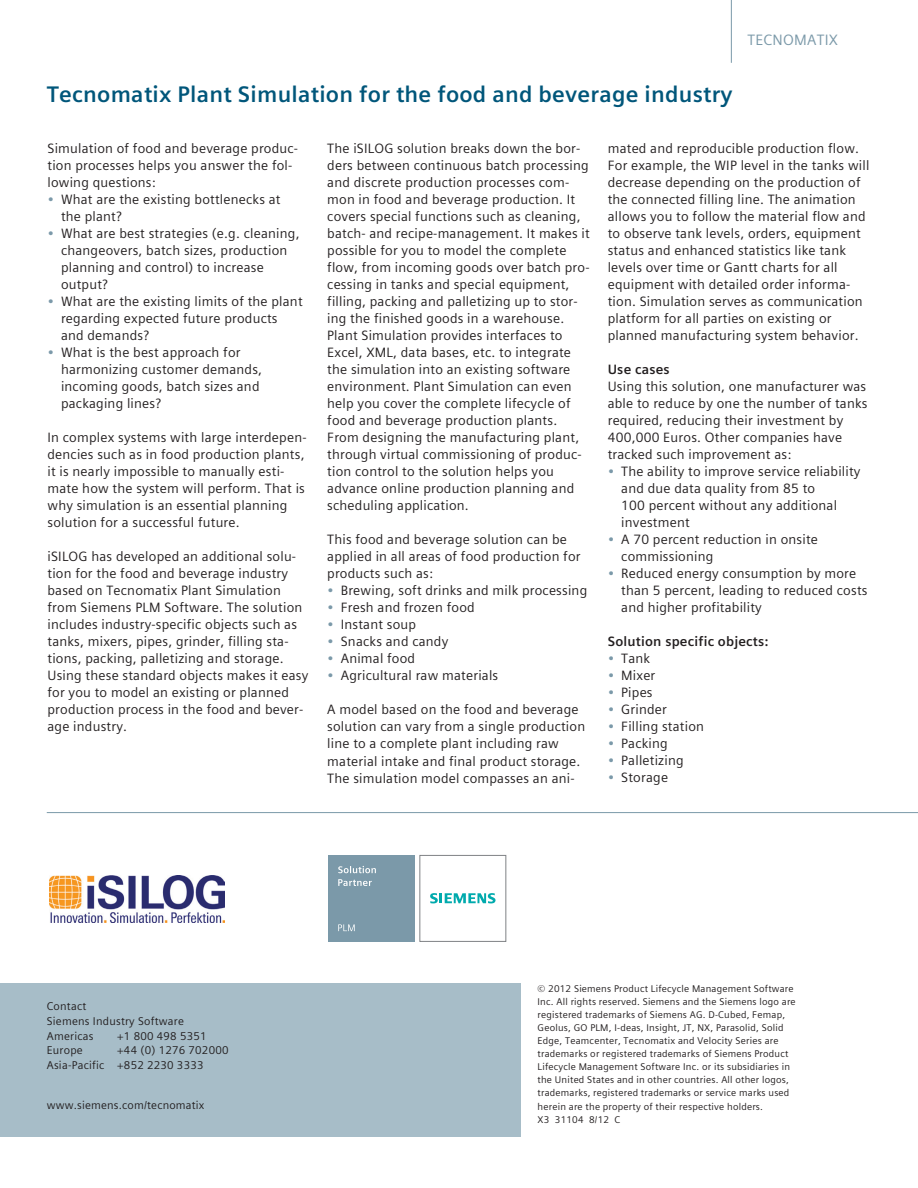
<style>
.page{position:relative;width:918px;height:1188px;background:#fff}
.page>*{position:absolute;margin:0;border:0;box-sizing:border-box;transform-origin:0 0}
.t1{font:700 22.5px "Siemens Sans Global";letter-spacing:.01em;color:#00567a}
.t2{font:15px "Siemens Sans Global";color:#7b99a9}
.t3{font:13.5px/17px "Siemens Sans Global";letter-spacing:.015em;color:#231f20}
.t4{font:700 13.5px "Siemens Sans Global";letter-spacing:.015em;color:#231f20}
.t5{font:11.25px/14.9px "Siemens Sans Global";letter-spacing:.02em;color:#231f20}
.t6{font:9.75px/13px "Siemens Sans Global";letter-spacing:.02em;color:#231f20}
.s1{color:#7b99a9}
</style>
<div class="page">
<hr style="left:731px;top:0;width:1px;height:63px;background:#7b99a9">
<div style="left:0;top:984px;width:521px;height:153px;background:#a7bdc8"></div>
<img style="left:49px;top:876px;width:176px;height:47px">
<div style="left:328px;top:855px;width:86px;height:87px;background:#7b99a9"></div>
<svg style="left:338px;top:866px;width:38px;height:7px"></svg>
<svg style="left:338px;top:879px;width:34px;height:7px"></svg>
<svg style="left:338px;top:924px;width:17px;height:7px"></svg>
<svg style="left:430px;top:893px;width:66px;height:10px"></svg>
<div style="left:419px;top:855px;width:87px;height:87px;border:1px solid #808285"></div>
<hr style="left:47px;top:812px;width:871px;height:1px;background:#7b99a9">
<p class="t2" style="left:748px;top:29px;width:46px">Tecnomatix</p>
<h1 class="t1" style="left:47px;top:77px;width:687px">Tecnomatix Plant Simulation for the food and beverage industry</h1>
<p class="t3" style="left:48px;top:140px;width:252px">Simulation of food and beverage produc&shy;tion processes helps you answer the fol&shy;lowing questions:</p>
<p class="t3" style="left:61px;top:191px;width:221px;text-indent:-14px"><span class="s1">•</span> What are the existing bottlenecks at the plant?</p>
<p class="t3" style="left:61px;top:225px;width:240px;text-indent:-14px"><span class="s1">•</span> What are best strategies (e.g. cleaning, changeovers, batch sizes, production planning and control) to increase output?</p>
<p class="t3" style="left:61px;top:293px;width:243px;text-indent:-14px"><span class="s1">•</span> What are the existing limits of the plant regarding expected future products and demands?</p>
<p class="t3" style="left:61px;top:344px;width:203px;text-indent:-14px"><span class="s1">•</span> What is the best approach for harmonizing customer demands, incoming goods, batch sizes and packaging lines?</p>
<p class="t3" style="left:48px;top:429px;width:261px">In complex systems with large interdepen&shy;dencies such as in food production plants, it is nearly impossible to manually esti&shy;mate how the system will perform. That is why simulation is an essential planning solution for a successful future.</p>
<p class="t3" style="left:48px;top:548px;width:262px">iSILOG has developed an additional solu&shy;tion for the food and beverage industry based on Tecnomatix Plant Simulation from Siemens PLM Software. The solution includes industry-specific objects such as tanks, mixers, pipes, grinder, filling sta&shy;tions, packing, palletizing and storage.<br>Using these standard objects makes it easy for you to model an existing or planned production process in the food and bever&shy;age industry.</p>
<p class="t3" style="left:327px;top:140px;width:264px">The iSILOG solution breaks down the bor&shy;ders between continuous batch processing and discrete production processes com&shy;mon in food and beverage production. It covers special functions such as cleaning, batch- and recipe-management. It makes it possible for you to model the complete flow, from incoming goods over batch pro&shy;cessing in tanks and special equipment, filling, packing and palletizing up to stor&shy;ing the finished goods in a warehouse.<br>Plant Simulation provides interfaces to Excel, XML, data bases, etc. to integrate the simulation into an existing software environment. Plant Simulation can even help you cover the complete lifecycle of food and beverage production plants.<br>From designing the manufacturing plant, through virtual commissioning of produc&shy;tion control to the solution helps you advance online production planning and scheduling application.</p>
<p class="t3" style="left:327px;top:531px;width:255px">This food and beverage solution can be applied in all areas of food production for products such as:</p>
<p class="t3" style="left:327px;top:582px;width:262px"><span class="s1">•</span> Brewing, soft drinks and milk processing</p>
<p class="t3" style="left:327px;top:599px;width:149px"><span class="s1">•</span> Fresh and frozen food</p>
<p class="t3" style="left:327px;top:616px;width:90px"><span class="s1">•</span> Instant soup</p>
<p class="t3" style="left:327px;top:633px;width:123px"><span class="s1">•</span> Snacks and candy</p>
<p class="t3" style="left:327px;top:650px;width:89px"><span class="s1">•</span> Animal food</p>
<p class="t3" style="left:327px;top:667px;width:173px"><span class="s1">•</span> Agricultural raw materials</p>
<p class="t3" style="left:327px;top:701px;width:259px">A model based on the food and beverage solution can vary from a single production line to a complete plant including raw material intake and final product storage.<br>The simulation model compasses an ani-</p>
<p class="t3" style="left:608px;top:140px;width:263px">mated and reproducible production flow.<br>For example, the WIP level in the tanks will decrease depending on the production of the connected filling line. The animation allows you to follow the material flow and to observe tank levels, orders, equipment status and enhanced statistics like tank levels over time or Gantt charts for all equipment with detailed order informa&shy;tion. Simulation serves as communication platform for all parties on existing or planned manufacturing system behavior.</p>
<p class="t4" style="left:608px;top:359px;width:64px">Use cases</p>
<p class="t3" style="left:608px;top:378px;width:261px">Using this solution, one manufacturer was able to reduce by one the number of tanks required, reducing their investment by 400,000 Euros. Other companies have tracked such improvement as:</p>
<p class="t3" style="left:621px;top:463px;width:241px;text-indent:-14px"><span class="s1">•</span> The ability to improve service reliability and due data quality from 85 to<br>100 percent without any additional investment</p>
<p class="t3" style="left:621px;top:531px;width:198px;text-indent:-14px"><span class="s1">•</span> A 70 percent reduction in onsite commissioning</p>
<p class="t3" style="left:621px;top:565px;width:248px;text-indent:-14px"><span class="s1">•</span> Reduced energy consumption by more than 5 percent, leading to reduced costs and higher profitability</p>
<p class="t4" style="left:608px;top:631px;width:162px">Solution specific objects:</p>
<p class="t3" style="left:608px;top:650px;width:44px"><span class="s1">•</span> Tank</p>
<p class="t3" style="left:608px;top:667px;width:49px"><span class="s1">•</span> Mixer</p>
<p class="t3" style="left:608px;top:684px;width:46px"><span class="s1">•</span> Pipes</p>
<p class="t3" style="left:608px;top:701px;width:61px"><span class="s1">•</span> Grinder</p>
<p class="t3" style="left:608px;top:718px;width:98px"><span class="s1">•</span> Filling station</p>
<p class="t3" style="left:608px;top:735px;width:62px"><span class="s1">•</span> Packing</p>
<p class="t3" style="left:608px;top:752px;width:78px"><span class="s1">•</span> Palletizing</p>
<p class="t3" style="left:608px;top:769px;width:62px"><span class="s1">•</span> Storage</p>
<p class="t5" style="left:47px;top:999px;width:139px">Contact<br>Siemens Industry Software<br>Americas</p>
<p class="t5" style="left:117px;top:1028px;width:91px">+1 800 498 5351</p>
<p class="t5" style="left:47px;top:1043px;width:183px;text-indent:71px">+44 (0) 1276 702000<br>Asia-Pacific +852 2230 3333</p>
<p class="t5" style="left:47px;top:1043px;width:38px">Europe</p>
<p class="t5" style="left:47px;top:1098px;width:159px">www.siemens.com/tecnomatix</p>
<p class="t6" style="left:538px;top:982px;width:260px">© 2012 Siemens Product Lifecycle Management Software Inc. All rights reserved. Siemens and the Siemens logo are registered trademarks of Siemens AG. D-Cubed, Femap, Geolus, GO PLM, I-deas, Insight, JT, NX, Parasolid, Solid Edge, Teamcenter, Tecnomatix and Velocity Series are trademarks or registered trademarks of Siemens Product Lifecycle Management Software Inc. or its subsidiaries in the United States and in other countries. All other logos, trademarks, registered trademarks or service marks used herein are the property of their respective holders.<br>X3 31104 8/12 C</p>
</div>
